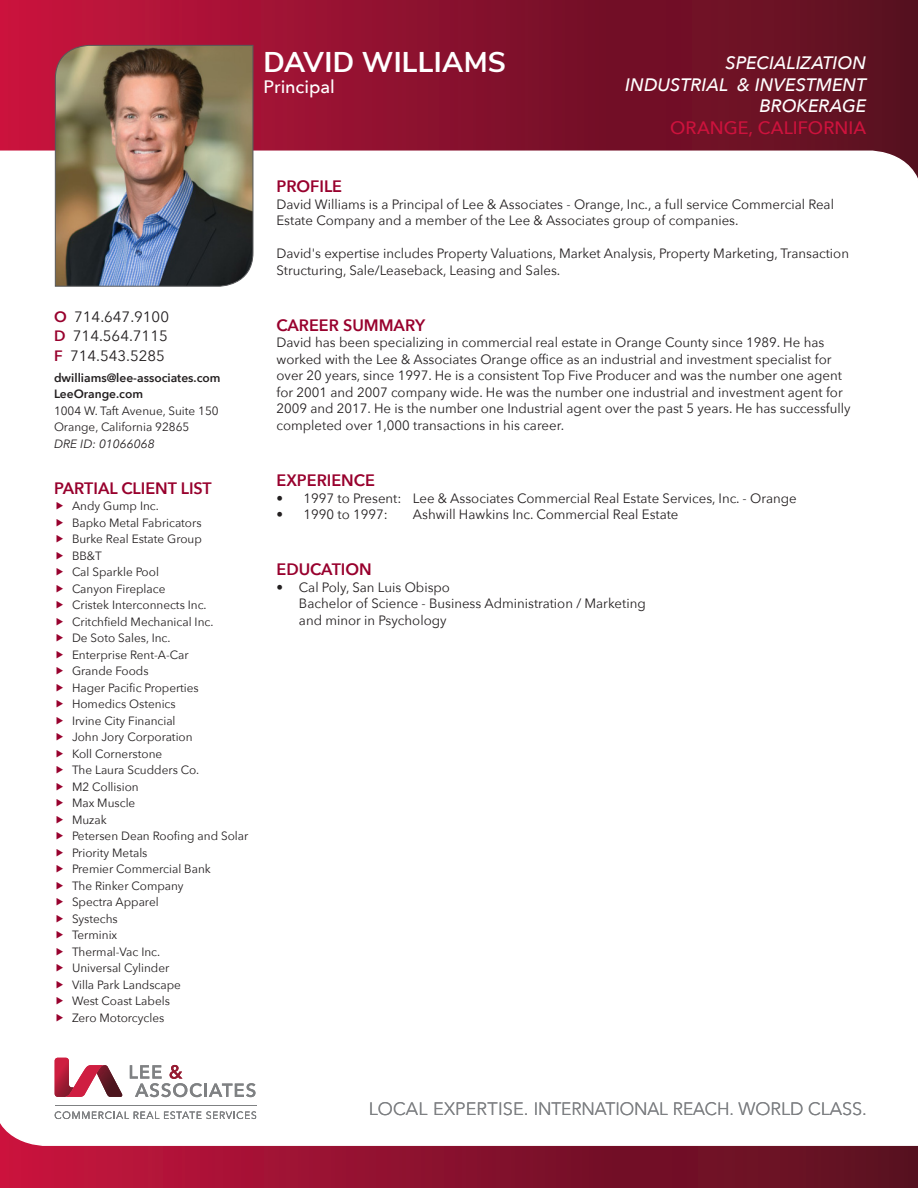
<style>
.page{position:relative;width:918px;height:1188px;background:#fff}
.page>*{position:absolute;margin:0;border:0;box-sizing:border-box;transform-origin:0 0}
.t1{font:700 28.5px "Nunito Sans";letter-spacing:.005em;color:#fff}
.t2{font:300 18px "Avenir";color:#7e8083}
.t3{font:italic 500 18px/21.6px "Avenir Next";color:#fff;text-align:right}
.t4{font:500 18px "Avenir Next";letter-spacing:.005em;color:#cd123d}
.t5{font:500 18px "Avenir Next";letter-spacing:-.005em;color:#fff}
.t6{font:600 16.5px "Avenir Next";color:#98012d}
.t7{font:15px "Avenir Next";color:#231f20}
.t8{font:13.5px/16.5px "Avenir Next";color:#231f20}
.t9{font:12px/16.5px "Avenir Next";color:#231f20}
.t10{font:600 12px "Avenir Next";color:#231f20}
.t11{font:italic 12px "Avenir Next";color:#231f20}
.s1{font-weight:600;color:#98012d}
.s2{font-weight:600}
</style>
<div class="page">
<div style="left:0;top:0;width:918px;height:198px;background:linear-gradient(to right,#c4133e,#53101e)"></div>
<svg style="left:0;top:150px;width:918px;height:110px"></svg>
<div style="left:0;top:1089px;width:918px;height:99px;background:linear-gradient(to right,#c5133e,#54101f)"></div>
<svg style="left:0;top:1057px;width:918px;height:90px"></svg>
<img style="left:55px;top:45px;width:198px;height:242px">
<svg style="left:130px;top:1065px;width:125px;height:32px"></svg>
<svg style="left:55px;top:1058px;width:68px;height:39px"></svg>
<hr style="left:55px;top:1105px;width:202px;height:1px;background:#7f8183">
<svg style="left:55px;top:1111px;width:201px;height:8px"></svg>
<p class="t1" style="left:264px;top:41px;width:244px">DAVID WILLIAMS</p>
<p class="t5" style="left:264px;top:71px;width:73px">Principal</p>
<p class="t3" style="left:625px;top:51px;width:242px">SPECIALIZATION<br>INDUSTRIAL &amp; INVESTMENT<br>BROKERAGE</p>
<p class="t4" style="left:670px;top:112px;width:198px">ORANGE, CALIFORNIA</p>
<p class="t7" style="left:54px;top:304px;width:117px"><span class="s1">O</span> 714.647.9100</p>
<p class="t7" style="left:54px;top:323px;width:115px"><span class="s1">D</span> 714.564.7115</p>
<p class="t7" style="left:54px;top:343px;width:112px"><span class="s1">F</span> 714.543.5285</p>
<p class="t10" style="left:54px;top:367px;width:168px">dwilliams@lee-associates.com</p>
<p class="t9" style="left:54px;top:385px;width:166px"><span class="s2">LeeOrange.com<br></span>1004 W. Taft Avenue, Suite 150</p>
<p class="t9" style="left:54px;top:418px;width:137px">Orange, California 92865</p>
<p class="t11" style="left:54px;top:433px;width:102px">DRE ID: 01066068</p>
<p class="t6" style="left:54px;top:474px;width:159px">PARTIAL CLIENT LIST</p>
<p class="t9" style="left:72px;top:497px;width:88px">Andy Gump Inc.</p>
<p class="t9" style="left:72px;top:514px;width:131px">Bapko Metal Fabricators</p>
<p class="t9" style="left:72px;top:530px;width:131px">Burke Real Estate Group</p>
<p class="t9" style="left:72px;top:547px;width:31px">BB&amp;T</p>
<p class="t9" style="left:72px;top:563px;width:88px">Cal Sparkle Pool</p>
<p class="t9" style="left:72px;top:580px;width:95px">Canyon Fireplace</p>
<p class="t9" style="left:72px;top:596px;width:136px">Cristek Interconnects Inc.</p>
<p class="t9" style="left:72px;top:613px;width:143px">Critchfield Mechanical Inc.</p>
<p class="t9" style="left:72px;top:629px;width:100px">De Soto Sales, Inc.</p>
<p class="t9" style="left:72px;top:646px;width:118px">Enterprise Rent-A-Car</p>
<p class="t9" style="left:72px;top:662px;width:78px">Grande Foods</p>
<p class="t9" style="left:72px;top:679px;width:128px">Hager Pacific Properties</p>
<p class="t9" style="left:72px;top:695px;width:105px">Homedics Ostenics</p>
<p class="t9" style="left:72px;top:712px;width:105px">Irvine City Financial</p>
<p class="t9" style="left:72px;top:728px;width:122px">John Jory Corporation</p>
<p class="t9" style="left:72px;top:745px;width:92px">Koll Cornerstone</p>
<p class="t9" style="left:72px;top:761px;width:129px">The Laura Scudders Co.</p>
<p class="t9" style="left:72px;top:778px;width:68px">M2 Collision</p>
<p class="t9" style="left:72px;top:794px;width:65px">Max Muscle</p>
<p class="t9" style="left:72px;top:811px;width:36px">Muzak</p>
<p class="t9" style="left:72px;top:827px;width:178px">Petersen Dean Roofing and Solar</p>
<p class="t9" style="left:72px;top:844px;width:77px">Priority Metals</p>
<p class="t9" style="left:72px;top:860px;width:140px">Premier Commercial Bank</p>
<p class="t9" style="left:72px;top:877px;width:113px">The Rinker Company</p>
<p class="t9" style="left:72px;top:893px;width:88px">Spectra Apparel</p>
<p class="t9" style="left:72px;top:910px;width:47px">Systechs</p>
<p class="t9" style="left:72px;top:926px;width:47px">Terminix</p>
<p class="t9" style="left:72px;top:943px;width:90px">Thermal-Vac Inc.</p>
<p class="t9" style="left:72px;top:959px;width:99px">Universal Cylinder</p>
<p class="t9" style="left:72px;top:976px;width:110px">Villa Park Landscape</p>
<p class="t9" style="left:72px;top:992px;width:99px">West Coast Labels</p>
<p class="t9" style="left:72px;top:1009px;width:94px">Zero Motorcycles</p>
<p class="t6" style="left:276px;top:172px;width:67px">PROFILE</p>
<p class="t8" style="left:276px;top:195px;width:559px">David Williams is a Principal of Lee &amp; Associates - Orange, Inc., a full service Commercial Real<br>Estate Company and a member of the Lee &amp; Associates group of companies.</p>
<p class="t8" style="left:276px;top:245px;width:574px">David's expertise includes Property Valuations, Market Analysis, Property Marketing, Transaction<br>Structuring, Sale/Leaseback, Leasing and Sales.</p>
<p class="t6" style="left:276px;top:311px;width:150px">CAREER SUMMARY</p>
<p class="t8" style="left:276px;top:334px;width:576px">David has been specializing in commercial real estate in Orange County since 1989. He has worked with the Lee &amp; Associates Orange office as an industrial and investment specialist for over 20 years, since 1997. He is a consistent Top Five Producer and was the number one agent for 2001 and 2007 company wide. He was the number one industrial and investment agent for 2009 and 2017. He is the number one Industrial agent over the past 5 years. He has successfully completed over 1,000 transactions in his career.</p>
<p class="t6" style="left:276px;top:466px;width:100px">EXPERIENCE</p>
<p class="t8" style="left:276px;top:489px;width:522px">• 1997 to Present: Lee &amp; Associates Commercial Real Estate Services, Inc. - Orange</p>
<p class="t8" style="left:276px;top:506px;width:113px">• 1990 to 1997:</p>
<p class="t8" style="left:413px;top:506px;width:267px">Ashwill Hawkins Inc. Commercial Real Estate</p>
<p class="t6" style="left:276px;top:555px;width:97px">EDUCATION</p>
<p class="t8" style="left:299px;top:578px;width:348px;text-indent:-23px">• Cal Poly, San Luis Obispo<br>Bachelor of Science - Business Administration / Marketing and minor in Psychology</p>
<p class="t2" style="left:369px;top:1098px;width:500px">LOCAL EXPERTISE. INTERNATIONAL REACH. WORLD CLASS.</p>
</div>
